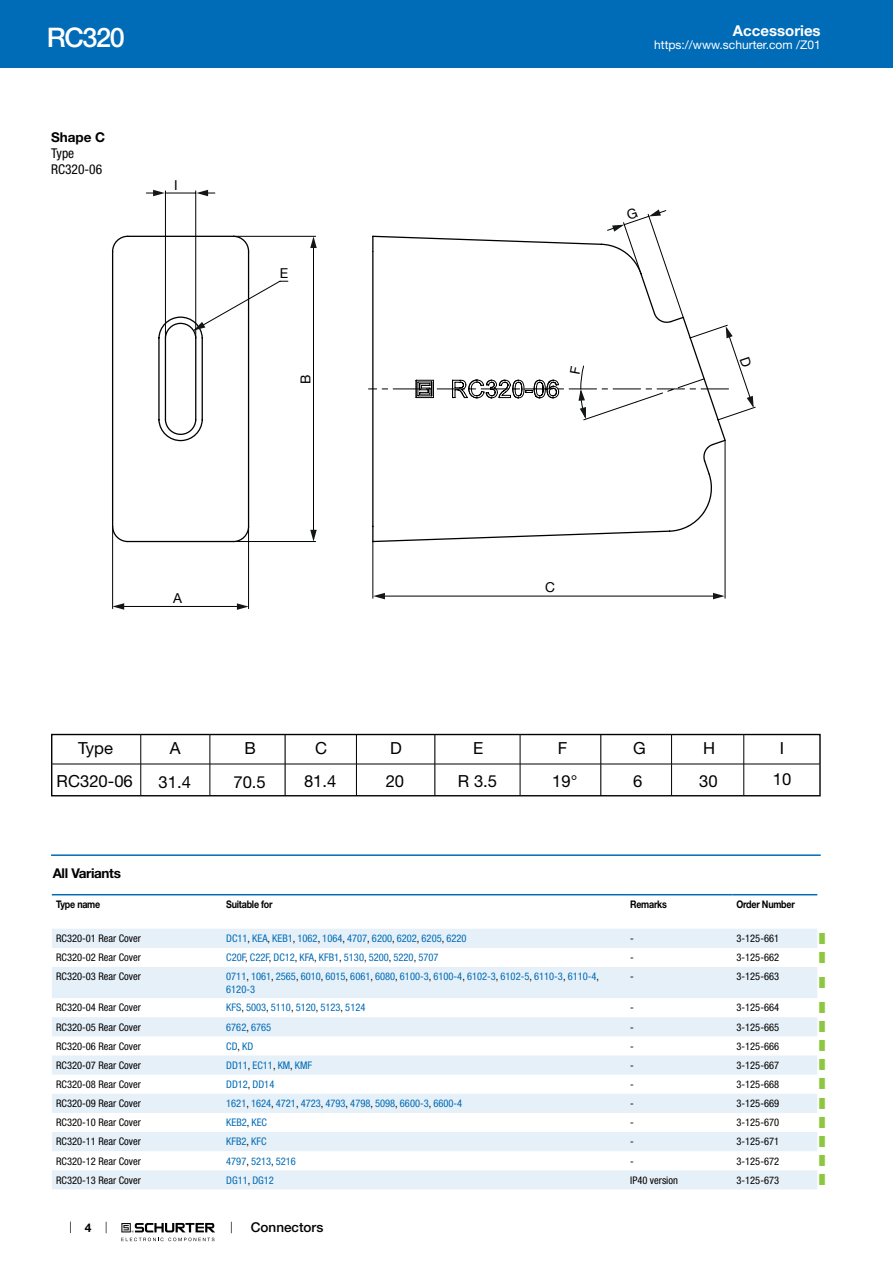
<style>
.page{position:relative;width:893px;height:1263px;background:#fff}
.page>*{position:absolute;margin:0;border:0;box-sizing:border-box;transform-origin:0 0}
.t1{font:500 27px "Helvetica Neue LT";letter-spacing:-.05em;color:#fff}
.t2{font:16.65px/33px "Helvetica Neue LT";color:#000;text-align:center}
.t3{font:700 15px "Helvetica Neue LT";color:#fff}
.t4{font:13.65px "Helvetica Neue LT";color:#000}
.t5{font:700 13.5px "Helvetica Neue LT";letter-spacing:-.025em;color:#000}
.t6{font:condensed 13.5px/15.8px "Helvetica Neue LT";color:#000}
.t7{font:500 13.5px "Helvetica Neue LT";color:#000}
.t8{font:12px "Helvetica Neue LT";color:#fff}
.t9{font:700 12px "Helvetica Neue LT";color:#000}
.t10{font:condensed 10.5px "Helvetica Neue LT";color:#000}
.t11{font:condensed 10.5px/12.6px "Helvetica Neue LT";color:#006bb6}
.t12{font:700 10.5px "Helvetica Neue LT";letter-spacing:-.025em;color:#000;scale:.85 1}
.t13{font:9px "Arial Unicode MS";color:#8dc63f}
.s1{color:#000}
</style>
<div class="page">
<svg style="left:70px;top:1221px;width:1px;height:12px"></svg>
<svg style="left:121px;top:1223px;width:94px;height:18px"></svg>
<div style="left:0;top:0;width:893px;height:68px;background:#006bb6"></div>
<svg style="left:372px;top:210px;width:383px;height:389px"></svg>
<svg style="left:112px;top:190px;width:204px;height:419px"></svg>
<svg style="left:153px;top:190px;width:12px;height:6px"></svg>
<svg style="left:196px;top:190px;width:12px;height:6px"></svg>
<svg style="left:310px;top:236px;width:7px;height:12px"></svg>
<svg style="left:237px;top:603px;width:12px;height:7px"></svg>
<svg style="left:310px;top:530px;width:7px;height:11px"></svg>
<svg style="left:112px;top:603px;width:12px;height:7px"></svg>
<svg style="left:112px;top:235px;width:138px;height:308px"></svg>
<svg style="left:649px;top:209px;width:12px;height:7px"></svg>
<svg style="left:747px;top:396px;width:7px;height:12px"></svg>
<svg style="left:373px;top:593px;width:12px;height:6px"></svg>
<svg style="left:713px;top:593px;width:12px;height:6px"></svg>
<div style="left:51px;top:734px;width:770px;height:62px;border:1px solid #000"></div>
<hr style="left:141px;top:734px;width:1px;height:62px;background:#000">
<hr style="left:210px;top:734px;width:1px;height:62px;background:#000">
<hr style="left:285px;top:734px;width:1px;height:62px;background:#000">
<hr style="left:356px;top:734px;width:1px;height:62px;background:#000">
<hr style="left:435px;top:734px;width:1px;height:62px;background:#000">
<hr style="left:601px;top:734px;width:1px;height:62px;background:#000">
<hr style="left:671px;top:734px;width:1px;height:62px;background:#000">
<hr style="left:520px;top:734px;width:1px;height:62px;background:#000">
<hr style="left:52px;top:764px;width:768px;height:1px;background:#000">
<hr style="left:743px;top:734px;width:1px;height:62px;background:#000">
<hr style="left:51px;top:854px;width:770px;height:2px;background:#006bb6">
<svg style="left:52px;top:929px;width:765px;height:260px;fill:#e6f0f8"></svg>
<hr style="left:52px;top:894px;width:170px;height:1px;background:#006bb6">
<hr style="left:222px;top:894px;width:404px;height:1px;background:#006bb6">
<hr style="left:626px;top:894px;width:106px;height:1px;background:#006bb6">
<hr style="left:732px;top:894px;width:85px;height:1px;background:#006bb6">
<svg style="left:612px;top:210px;width:26px;height:22px"></svg>
<svg style="left:368px;top:247px;width:365px;height:281px"></svg>
<svg style="left:740px;top:356px;width:12px;height:11px"></svg>
<h1 class="t1" style="left:47px;top:21px;width:80px">RC320</h1>
<p class="t5" style="left:51px;top:129px;width:56px">Shape C</p>
<p class="t6" style="left:51px;top:145px;width:53px">Type<br>RC320-06</p>
<h3 class="t4" style="left:174px;top:177px;width:5px">I</h3>
<h3 class="t4" style="left:173px;top:590px;width:10px">A</h3>
<h3 class="t4" style="left:280px;top:265px;width:10px">E</h3>
<h3 class="t4" style="left:297px;top:384px;width:11px;rotate:-90deg">B</h3>
<h3 class="t3" style="left:733px;top:21px;width:89px">Accessories</h3>
<p class="t8" style="left:654px;top:38px;width:168px">https://www.schurter.com /Z01</p>
<h3 class="t4" style="left:545px;top:579px;width:11px">C</h3>
<h2 class="t2" style="left:57px;top:731px;width:78px">Type<br>RC320-06</h2>
<h2 class="t2" style="left:170px;top:731px;width:12px">A</h2>
<h2 class="t2" style="left:244px;top:731px;width:13px">B</h2>
<h2 class="t2" style="left:315px;top:731px;width:14px">C</h2>
<h2 class="t2" style="left:390px;top:731px;width:13px">D</h2>
<h2 class="t2" style="left:473px;top:731px;width:12px">E</h2>
<h2 class="t2" style="left:558px;top:731px;width:11px">F</h2>
<h2 class="t2" style="left:633px;top:731px;width:14px">G</h2>
<h2 class="t2" style="left:703px;top:731px;width:14px">H</h2>
<h2 class="t2" style="left:159px;top:765px;width:34px">31.4</h2>
<h2 class="t2" style="left:233px;top:765px;width:34px">70.5</h2>
<h2 class="t2" style="left:304px;top:764px;width:34px">81.4</h2>
<h2 class="t2" style="left:386px;top:764px;width:20px">20</h2>
<h2 class="t2" style="left:458px;top:764px;width:41px">R 3.5</h2>
<h2 class="t2" style="left:552px;top:764px;width:27px">19°</h2>
<h2 class="t2" style="left:633px;top:764px;width:11px">6</h2>
<h2 class="t2" style="left:699px;top:764px;width:20px">30</h2>
<h2 class="t2" style="left:773px;top:732px;width:20px;line-height:31.7px">I<br>10</h2>
<p class="t5" style="left:53px;top:864px;width:70px">All Variants</p>
<p class="t12" style="left:56px;top:898px;width:53px">Type name</p>
<p class="t12" style="left:226px;top:898px;width:56px">Suitable for</p>
<p class="t12" style="left:630px;top:898px;width:45px">Remarks</p>
<p class="t12" style="left:736px;top:898px;width:70px">Order Number</p>
<p class="t10" style="left:56px;top:932px;width:86px">RC320-01 Rear Cover</p>
<p class="t11" style="left:226px;top:932px;width:242px">DC11<span class="s1">,</span> KEA<span class="s1">,</span> KEB1<span class="s1">,</span> 1062<span class="s1">,</span> 1064<span class="s1">,</span> 4707<span class="s1">,</span> 6200<span class="s1">,</span> 6202<span class="s1">,</span> 6205<span class="s1">,</span> 6220</p>
<p class="t10" style="left:630px;top:932px;width:5px">-</p>
<p class="t10" style="left:736px;top:932px;width:44px">3-125-661</p>
<p class="t13" style="left:819px;top:932px;width:7px">█</p>
<p class="t10" style="left:56px;top:951px;width:86px">RC320-02 Rear Cover</p>
<p class="t11" style="left:226px;top:951px;width:214px">C20F<span class="s1">,</span> C22F<span class="s1">,</span> DC12<span class="s1">,</span> KFA<span class="s1">,</span> KFB1<span class="s1">,</span> 5130<span class="s1">,</span> 5200<span class="s1">,</span> 5220<span class="s1">,</span> 5707</p>
<p class="t10" style="left:630px;top:951px;width:5px">-</p>
<p class="t10" style="left:736px;top:951px;width:44px">3-125-662</p>
<p class="t13" style="left:819px;top:951px;width:7px">█</p>
<p class="t10" style="left:56px;top:970px;width:86px">RC320-03 Rear Cover</p>
<p class="t11" style="left:226px;top:970px;width:374px">0711<span class="s1">,</span> 1061<span class="s1">,</span> 2565<span class="s1">,</span> 6010<span class="s1">,</span> 6015<span class="s1">,</span> 6061<span class="s1">,</span> 6080<span class="s1">,</span> 6100-3<span class="s1">,</span> 6100-4<span class="s1">,</span> 6102-3<span class="s1">,</span> 6102-5<span class="s1">,</span> 6110-3<span class="s1">,</span> 6110-4<span class="s1">,<br></span>6120-3</p>
<p class="t10" style="left:630px;top:970px;width:5px">-</p>
<p class="t10" style="left:736px;top:970px;width:44px">3-125-663</p>
<p class="t13" style="left:819px;top:976px;width:7px">█</p>
<p class="t10" style="left:56px;top:1002px;width:86px">RC320-04 Rear Cover</p>
<p class="t11" style="left:226px;top:1001px;width:141px">KFS<span class="s1">,</span> 5003<span class="s1">,</span> 5110<span class="s1">,</span> 5120<span class="s1">,</span> 5123<span class="s1">,</span> 5124</p>
<p class="t10" style="left:630px;top:1002px;width:5px">-</p>
<p class="t10" style="left:736px;top:1002px;width:44px">3-125-664</p>
<p class="t13" style="left:819px;top:1001px;width:7px">█</p>
<p class="t10" style="left:56px;top:1021px;width:86px">RC320-05 Rear Cover</p>
<p class="t11" style="left:226px;top:1020px;width:46px">6762<span class="s1">,</span> 6765</p>
<p class="t10" style="left:630px;top:1021px;width:5px">-</p>
<p class="t10" style="left:736px;top:1021px;width:44px">3-125-665</p>
<p class="t13" style="left:819px;top:1020px;width:7px">█</p>
<p class="t10" style="left:56px;top:1040px;width:86px">RC320-06 Rear Cover</p>
<p class="t11" style="left:226px;top:1040px;width:29px">CD<span class="s1">,</span> KD</p>
<p class="t10" style="left:630px;top:1040px;width:5px">-</p>
<p class="t10" style="left:736px;top:1040px;width:44px">3-125-666</p>
<p class="t13" style="left:819px;top:1039px;width:7px">█</p>
<p class="t10" style="left:56px;top:1059px;width:86px">RC320-07 Rear Cover</p>
<p class="t11" style="left:226px;top:1059px;width:88px">DD11<span class="s1">,</span> EC11<span class="s1">,</span> KM<span class="s1">,</span> KMF</p>
<p class="t10" style="left:630px;top:1059px;width:5px">-</p>
<p class="t10" style="left:736px;top:1059px;width:44px">3-125-667</p>
<p class="t13" style="left:819px;top:1058px;width:7px">█</p>
<p class="t10" style="left:56px;top:1078px;width:86px">RC320-08 Rear Cover</p>
<p class="t11" style="left:226px;top:1078px;width:50px">DD12<span class="s1">,</span> DD14</p>
<p class="t10" style="left:630px;top:1078px;width:5px">-</p>
<p class="t10" style="left:736px;top:1078px;width:44px">3-125-668</p>
<p class="t13" style="left:819px;top:1078px;width:7px">█</p>
<p class="t10" style="left:56px;top:1097px;width:86px">RC320-09 Rear Cover</p>
<p class="t11" style="left:226px;top:1097px;width:238px">1621<span class="s1">,</span> 1624<span class="s1">,</span> 4721<span class="s1">,</span> 4723<span class="s1">,</span> 4793<span class="s1">,</span> 4798<span class="s1">,</span> 5098<span class="s1">,</span> 6600-3<span class="s1">,</span> 6600-4</p>
<p class="t10" style="left:630px;top:1097px;width:5px">-</p>
<p class="t10" style="left:736px;top:1097px;width:44px">3-125-669</p>
<p class="t13" style="left:819px;top:1097px;width:7px">█</p>
<p class="t10" style="left:56px;top:1116px;width:86px">RC320-10 Rear Cover</p>
<p class="t11" style="left:226px;top:1116px;width:42px">KEB2<span class="s1">,</span> KEC</p>
<p class="t10" style="left:630px;top:1116px;width:5px">-</p>
<p class="t10" style="left:736px;top:1116px;width:44px">3-125-670</p>
<p class="t13" style="left:819px;top:1116px;width:7px">█</p>
<p class="t10" style="left:56px;top:1135px;width:86px">RC320-11 Rear Cover</p>
<p class="t11" style="left:226px;top:1135px;width:42px">KFB2<span class="s1">,</span> KFC</p>
<p class="t10" style="left:630px;top:1135px;width:5px">-</p>
<p class="t10" style="left:736px;top:1135px;width:44px">3-125-671</p>
<p class="t13" style="left:819px;top:1135px;width:7px">█</p>
<p class="t10" style="left:56px;top:1155px;width:86px">RC320-12 Rear Cover</p>
<p class="t11" style="left:226px;top:1154px;width:71px">4797<span class="s1">,</span> 5213<span class="s1">,</span> 5216</p>
<p class="t10" style="left:630px;top:1155px;width:5px">-</p>
<p class="t10" style="left:736px;top:1155px;width:44px">3-125-672</p>
<p class="t13" style="left:819px;top:1154px;width:7px">█</p>
<p class="t10" style="left:56px;top:1174px;width:86px">RC320-13 Rear Cover</p>
<p class="t11" style="left:226px;top:1173px;width:49px">DG11<span class="s1">,</span> DG12</p>
<p class="t10" style="left:630px;top:1174px;width:49px">IP40 version</p>
<p class="t10" style="left:736px;top:1174px;width:44px">3-125-673</p>
<p class="t13" style="left:819px;top:1173px;width:7px">█</p>
<p class="t9" style="left:85px;top:1220px;width:8px">4</p>
<p class="t7" style="left:251px;top:1219px;width:74px">Connectors</p>
</div>
